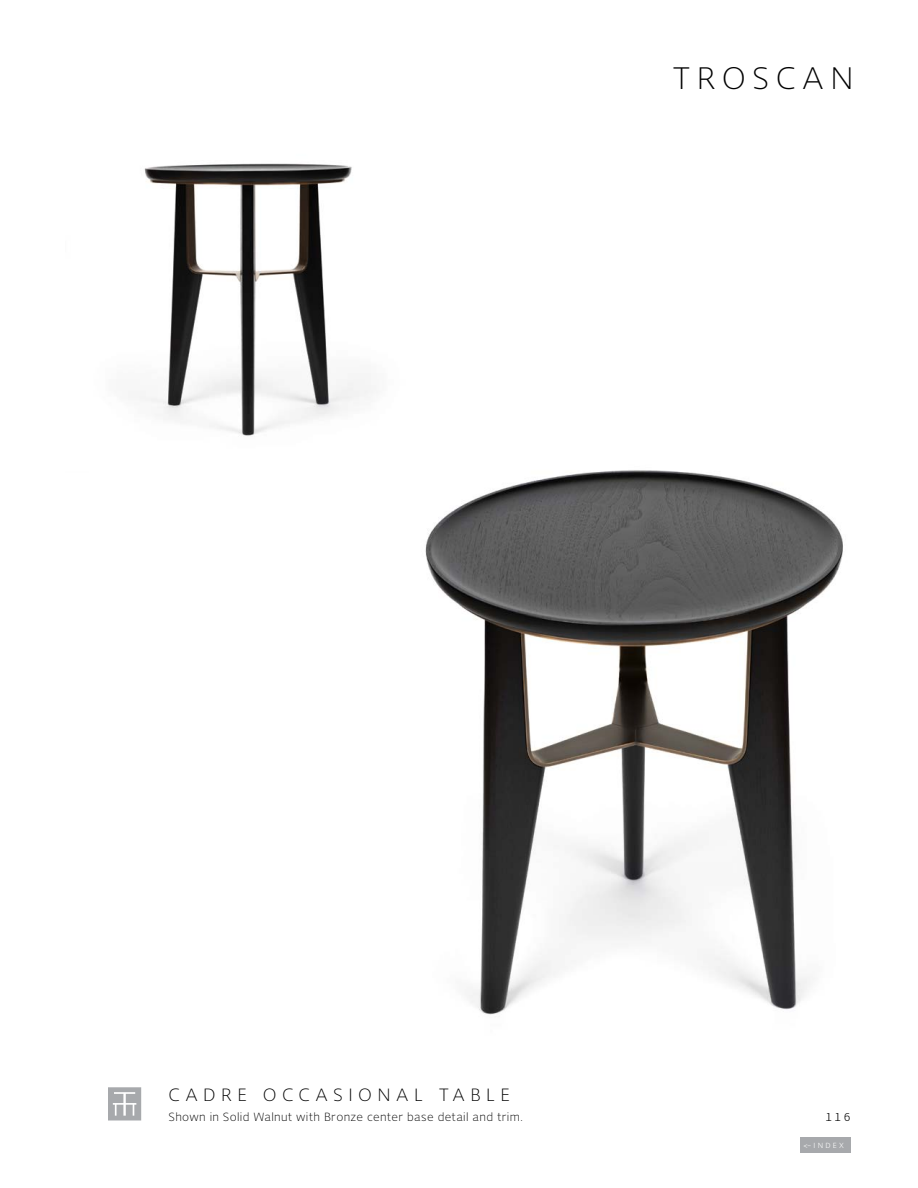
<style>
.page{position:relative;width:918px;height:1188px;background:#fff}
.page>*{position:absolute;margin:0;border:0;box-sizing:border-box;transform-origin:0 0}
.t1{font:300 31.5px "New Libris";letter-spacing:.2em;color:#000}
.t2{font:300 18px "New Libris";letter-spacing:.3em;color:#000}
.t3{font:300 12px "New Libris";letter-spacing:.025em;color:#000}
.t4{font:12px "New Libris";color:#000}
.t5{font:7.5px "New Libris";letter-spacing:.3em;color:#fff}
</style>
<div class="page">
<img style="left:425px;top:470px;width:418px;height:545px">
<img style="left:139px;top:163px;width:290px;height:310px">
<svg style="left:108px;top:1087px;width:33px;height:33px"></svg>
<div style="left:800px;top:1137px;width:50px;height:16px;background:#a7a9ac"></div>
<h1 class="t1" style="left:672px;top:61px;width:183px">TROSCAN</h1>
<h2 class="t2" style="left:168px;top:1085px;width:343px">CADRE OCCASIONAL TABLE</h2>
<p class="t3" style="left:168px;top:1110px;width:356px">Shown in Solid Walnut with Bronze center base detail and trim.</p>
<p class="t4" style="left:826px;top:1110px;width:26px">116</p>
<p class="t5" style="left:804px;top:1141px;width:42px">&lt;– INDEX</p>
</div>
